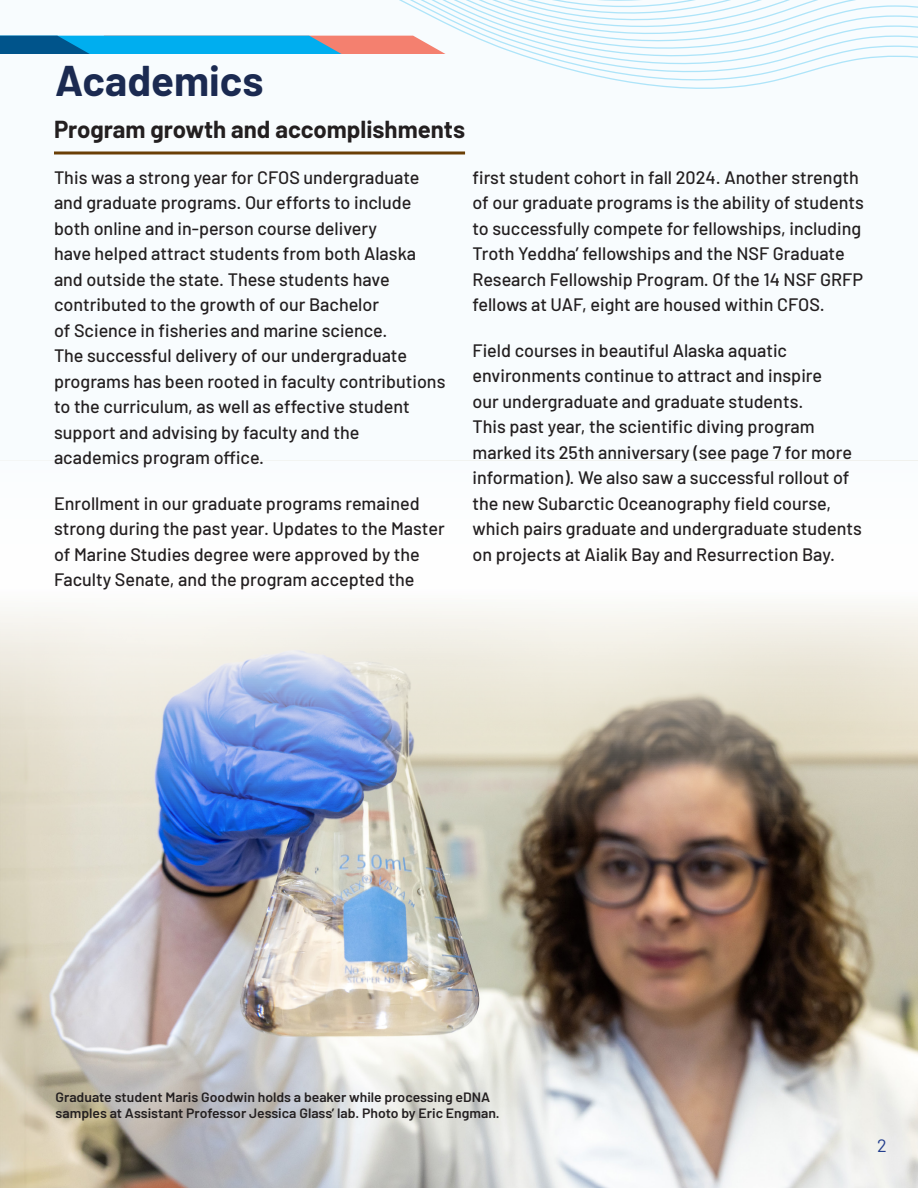
<style>
.page{position:relative;width:918px;height:1188px;background:#f8fcfe}
.page>*{position:absolute;margin:0;border:0;box-sizing:border-box;transform-origin:0 0}
.section_header{font:700 42px "Barlow";color:#1b2a51}
.subtitle_ruled{font:700 24px "Barlow";color:#231f20}
.Copy{font:500 18px/25.5px "Barlow";color:#231f20}
.page_numbers{font:18px "Barlow";color:#253f8e}
.photo_caption{font:600 13.5px/16.2px "Barlow";color:#231f20;scale:1.04 1}
</style>
<div class="page">
<img style="left:0;top:887px;width:918px;height:301px">
<img style="left:0;top:608px;width:918px;height:279px">
<hr style="left:54px;top:151px;width:411px;height:3px;background:#6a3f06">
<svg style="left:621px;top:81px;width:154px;height:8px"></svg>
<svg style="left:0;top:0;width:918px;height:81px"></svg>
<p class="section_header" style="left:55px;top:50px;width:210px">Academics</p>
<p class="subtitle_ruled" style="left:54px;top:112px;width:413px">Program growth and accomplishments</p>
<p class="Copy" style="left:54px;top:163px;width:393px">This was a strong year for CFOS undergraduate and graduate programs. Our efforts to include both online and in-person course delivery<br>have helped attract students from both Alaska and outside the state. These students have contributed to the growth of our Bachelor<br>of Science in fisheries and marine science.<br>The successful delivery of our undergraduate programs has been rooted in faculty contributions to the curriculum, as well as effective student support and advising by faculty and the academics program office.</p>
<p class="Copy" style="left:54px;top:489px;width:392px">Enrollment in our graduate programs remained strong during the past year. Updates to the Master of Marine Studies degree were approved by the Faculty Senate, and the program accepted the</p>
<p class="Copy" style="left:472px;top:163px;width:393px">first student cohort in fall 2024. Another strength of our graduate programs is the ability of students to successfully compete for fellowships, including Troth Yeddha’ fellowships and the NSF Graduate Research Fellowship Program. Of the 14 NSF GRFP fellows at UAF, eight are housed within CFOS.</p>
<p class="Copy" style="left:472px;top:336px;width:391px">Field courses in beautiful Alaska aquatic environments continue to attract and inspire<br>our undergraduate and graduate students.<br>This past year, the scientific diving program marked its 25th anniversary (see page 7 for more information). We also saw a successful rollout of the new Subarctic Oceanography field course, which pairs graduate and undergraduate students on projects at Aialik Bay and Resurrection Bay.</p>
<p class="photo_caption" style="left:56px;top:1088px;width:428px">Graduate student Maris Goodwin holds a beaker while processing eDNA samples at Assistant Professor Jessica Glass’ lab. Photo by Eric Engman.</p>
<p class="page_numbers" style="left:877px;top:1132px;width:11px">2</p>
</div>
